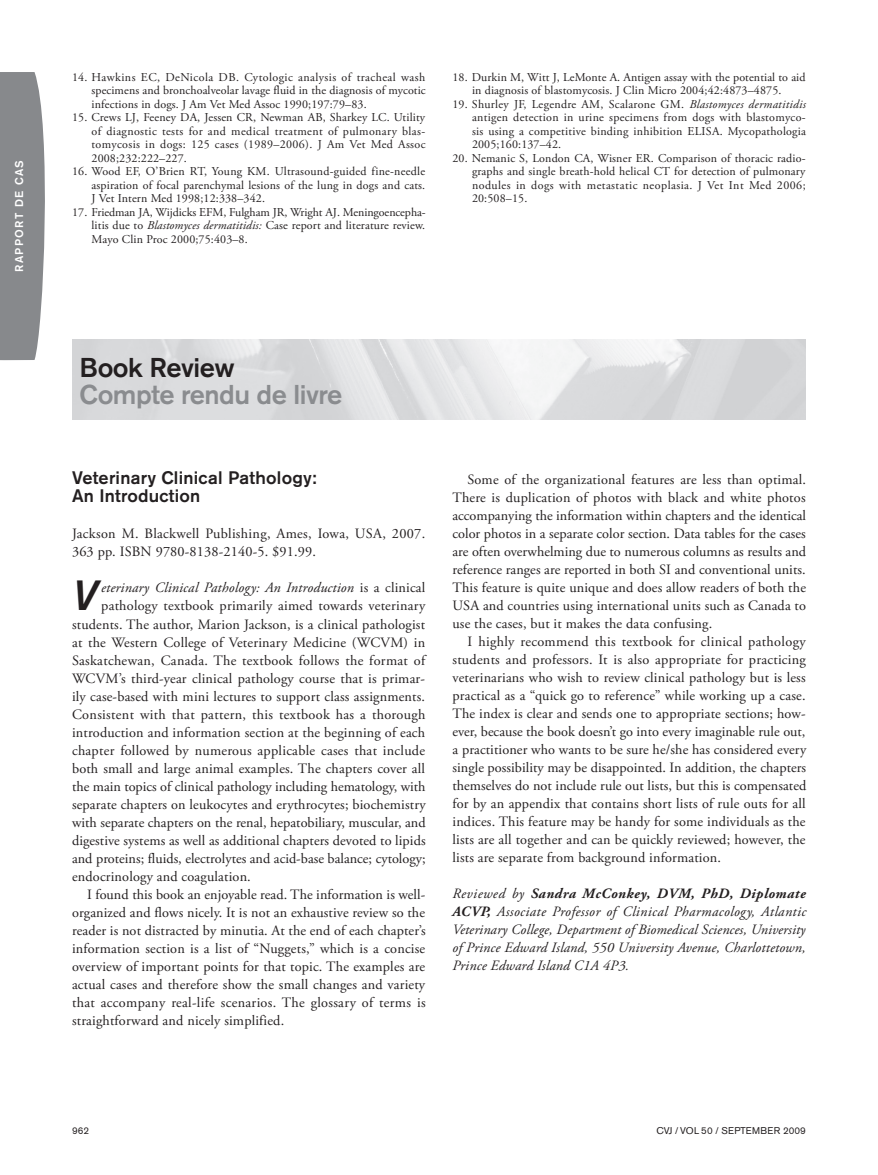
<style>
.page{position:relative;width:878px;height:1175px;background:#fff}
.page>*{position:absolute;margin:0;border:0;box-sizing:border-box;transform-origin:0 0}
.t1{font:italic 500 41.85px "Akzidenz Grotesk BE";color:#231f20}
.t2{font:500 27px "Akzidenz Grotesk BE";letter-spacing:-.015em;color:#8a8c8f}
.t3{font:500 27px "Akzidenz Grotesk BE";letter-spacing:-.015em;color:#231f20}
.t4{font:500 18px/18px "Akzidenz Grotesk BE";letter-spacing:.015em;color:#231f20}
.t5{font:14.25px/18px "Adobe Garamond Pro";letter-spacing:.01em;color:#231f20;text-align:justify}
.t6{font:italic 14.25px/18px "Adobe Garamond Pro";letter-spacing:.01em;color:#231f20;text-align:justify}
.t7{font:12px/13.5px "Adobe Garamond Pro";letter-spacing:.01em;color:#231f20;text-align:justify}
.t8{font:500 11.25px "Akzidenz Grotesk BE";letter-spacing:.115em;color:#fff}
.t9{font:9.75px "Akzidenz Grotesk BE";letter-spacing:.02em;color:#231f20}
.s1{font-style:italic}
.s2{font-style:normal}
.s3{font-weight:700}
</style>
<div class="page">
<div style="left:0;top:72px;width:45px;height:288px;background:#87898c"></div>
<img style="left:72px;top:340px;width:734px;height:80px">
<p class="t8" style="left:12px;top:272px;width:113px;rotate:-90deg">RAPPORT DE CAS</p>
<p class="t7" style="left:92px;top:71px;width:335px;text-indent:-20px">14. Hawkins EC, DeNicola DB. Cytologic analysis of tracheal wash specimens and bronchoalveolar lavage fluid in the diagnosis of mycotic infections in dogs. J Am Vet Med Assoc 1990;197:79–83.</p>
<p class="t7" style="left:92px;top:111px;width:335px;text-indent:-20px">15. Crews LJ, Feeney DA, Jessen CR, Newman AB, Sharkey LC. Utility of diagnostic tests for and medical treatment of pulmonary blas&shy;tomycosis in dogs: 125 cases (1989–2006). J Am Vet Med Assoc 2008;232:222–227.</p>
<p class="t7" style="left:92px;top:165px;width:335px;text-indent:-20px">16. Wood EF, O’Brien RT, Young KM. Ultrasound-guided fine-needle aspiration of focal parenchymal lesions of the lung in dogs and cats.<br>J Vet Intern Med 1998;12:338–342.</p>
<p class="t7" style="left:92px;top:206px;width:335px;text-indent:-20px">17. Friedman JA, Wijdicks EFM, Fulgham JR, Wright AJ. Meningoencepha&shy;litis due to <span class="s1">Blastomyces dermatitidis:</span> Case report and literature review.<br>Mayo Clin Proc 2000;75:403–8.</p>
<p class="t7" style="left:452px;top:71px;width:354px;text-align:center">18. Durkin M, Witt J, LeMonte A. Antigen assay with the potential to aid in diagnosis of blastomycosis. J Clin Micro 2004;42:4873–4875.</p>
<p class="t7" style="left:472px;top:98px;width:335px;text-indent:-20px">19. Shurley JF, Legendre AM, Scalarone GM. <span class="s1">Blastomyces dermatitidis </span>antigen detection in urine specimens from dogs with blastomyco&shy;sis using a competitive binding inhibition ELISA. Mycopathologia 2005;160:137–42.</p>
<p class="t7" style="left:472px;top:152px;width:335px;text-indent:-20px">20. Nemanic S, London CA, Wisner ER. Comparison of thoracic radio&shy;graphs and single breath-hold helical CT for detection of pulmonary nodules in dogs with metastatic neoplasia. J Vet Int Med 2006; 20:508–15.</p>
<h2 class="t3" style="left:80px;top:350px;width:157px">Book Review</h2>
<h2 class="t2" style="left:80px;top:377px;width:264px">Compte rendu de livre</h2>
<p class="t4" style="left:72px;top:469px;width:246px">Veterinary Clinical Pathology:<br>An Introduction</p>
<p class="t5" style="left:72px;top:525px;width:355px">Jackson M. Blackwell Publishing, Ames, Iowa, USA, 2007.<br>363 pp. ISBN 9780-8138-2140-5. $91.99.</p>
<h1 class="t1" style="left:72px;top:572px;width:26px">V</h1>
<p class="t6" style="left:101px;top:579px;width:326px">eterinary Clinical Pathology: An Introduction <span class="s2">is a clinical</span></p>
<p class="t5" style="left:101px;top:597px;width:325px">pathology textbook primarily aimed towards veterinary</p>
<p class="t5" style="left:72px;top:615px;width:354px">students. The author, Marion Jackson, is a clinical pathologist</p>
<p class="t5" style="left:72px;top:633px;width:355px">at the Western College of Veterinary Medicine (WCVM) in</p>
<p class="t5" style="left:72px;top:651px;width:355px">Saskatchewan, Canada. The textbook follows the format of</p>
<p class="t5" style="left:72px;top:669px;width:354px">WCVM’s third-year clinical pathology course that is primar-</p>
<p class="t5" style="left:72px;top:687px;width:354px">ily case-based with mini lectures to support class assignments.</p>
<p class="t5" style="left:72px;top:705px;width:355px">Consistent with that pattern, this textbook has a thorough</p>
<p class="t5" style="left:72px;top:723px;width:354px">introduction and information section at the beginning of each</p>
<p class="t5" style="left:72px;top:741px;width:354px">chapter followed by numerous applicable cases that include</p>
<p class="t5" style="left:72px;top:759px;width:354px">both small and large animal examples. The chapters cover all</p>
<p class="t5" style="left:72px;top:777px;width:355px">the main topics of clinical pathology including hematology, with</p>
<p class="t5" style="left:72px;top:795px;width:355px">separate chapters on leukocytes and erythrocytes; biochemistry</p>
<p class="t5" style="left:72px;top:813px;width:355px">with separate chapters on the renal, hepatobiliary, muscular, and</p>
<p class="t5" style="left:72px;top:831px;width:355px">digestive systems as well as additional chapters devoted to lipids</p>
<p class="t5" style="left:72px;top:849px;width:355px">and proteins; fluids, electrolytes and acid-base balance; cytology;</p>
<p class="t5" style="left:72px;top:867px;width:180px">endocrinology and coagulation.</p>
<p class="t5" style="left:87px;top:885px;width:340px">I found this book an enjoyable read. The information is well-</p>
<p class="t5" style="left:72px;top:903px;width:354px">organized and flows nicely. It is not an exhaustive review so the</p>
<p class="t5" style="left:72px;top:921px;width:355px">reader is not distracted by minutia. At the end of each chapter’s</p>
<p class="t5" style="left:72px;top:939px;width:354px">information section is a list of “Nuggets,” which is a concise</p>
<p class="t5" style="left:72px;top:957px;width:354px">overview of important points for that topic. The examples are</p>
<p class="t5" style="left:72px;top:975px;width:354px">actual cases and therefore show the small changes and variety</p>
<p class="t5" style="left:72px;top:993px;width:355px">that accompany real-life scenarios. The glossary of terms is</p>
<p class="t5" style="left:72px;top:1011px;width:214px">straightforward and nicely simplified.</p>
<p class="t5" style="left:452px;top:470px;width:355px;text-indent:15px">Some of the organizational features are less than optimal.<br>There is duplication of photos with black and white photos accompanying the information within chapters and the identical color photos in a separate color section. Data tables for the cases are often overwhelming due to numerous columns as results and reference ranges are reported in both SI and conventional units.<br>This feature is quite unique and does allow readers of both the USA and countries using international units such as Canada to use the cases, but it makes the data confusing.</p>
<p class="t5" style="left:452px;top:632px;width:355px;text-indent:15px">I highly recommend this textbook for clinical pathology students and professors. It is also appropriate for practicing veterinarians who wish to review clinical pathology but is less practical as a “quick go to reference” while working up a case.<br>The index is clear and sends one to appropriate sections; how&shy;ever, because the book doesn’t go into every imaginable rule out, a practitioner who wants to be sure he/she has considered every single possibility may be disappointed. In addition, the chapters themselves do not include rule out lists, but this is compensated for by an appendix that contains short lists of rule outs for all indices. This feature may be handy for some individuals as the lists are all together and can be quickly reviewed; however, the lists are separate from background information.</p>
<p class="t6" style="left:452px;top:884px;width:355px">Reviewed by <span class="s3">Sandra McConkey, DVM, PhD, Diplomate ACVP,</span> Associate Professor of Clinical Pharmacology, Atlantic Veterinary College, Department of Biomedical Sciences, University of Prince Edward Island, 550 University Avenue, Charlottetown, Prince Edward Island C1A 4P3.</p>
<p class="t9" style="left:72px;top:1125px;width:19px">962</p>
<p class="t9" style="left:656px;top:1125px;width:151px">CVJ / VOL 50 / SEPTEMBER 2009</p>
</div>
